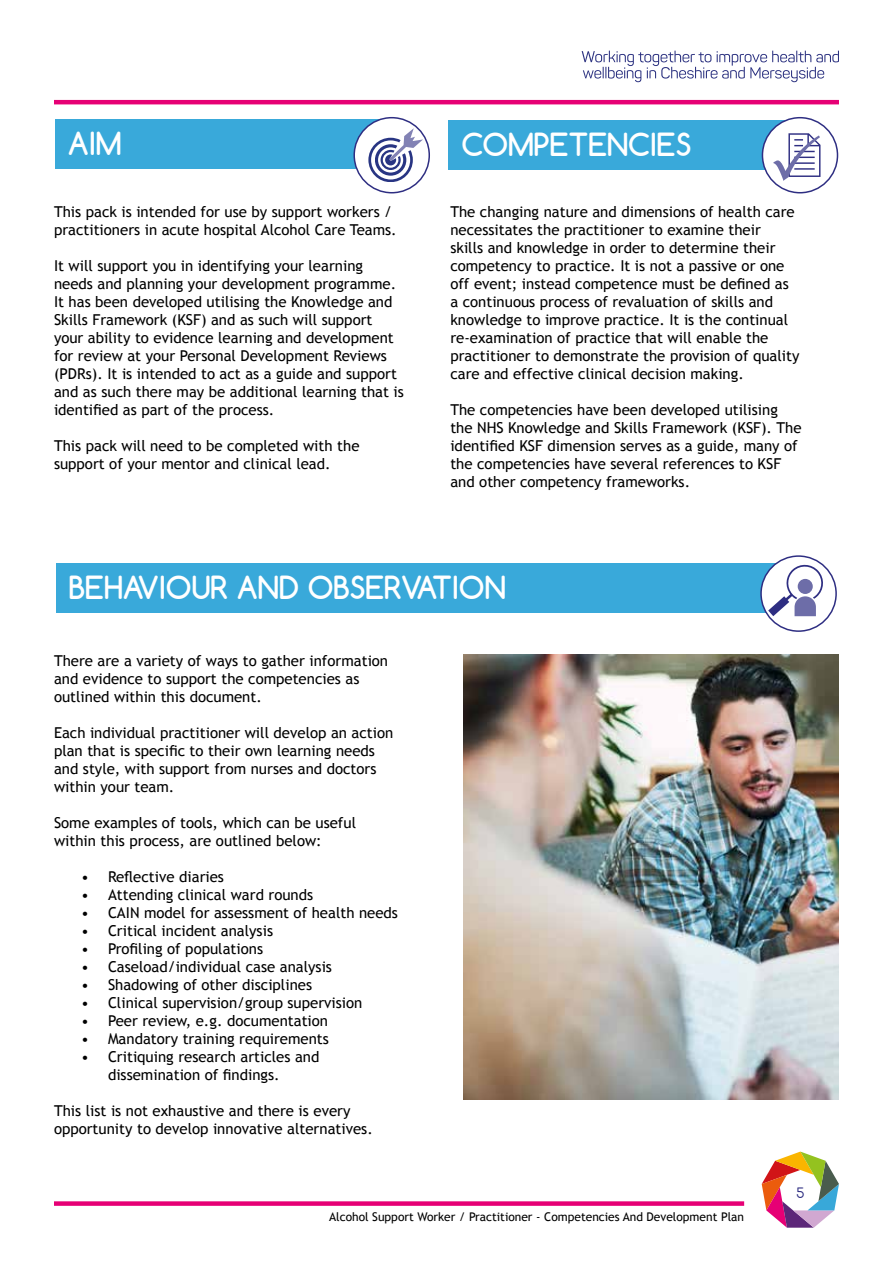
<style>
.page{position:relative;width:893px;height:1263px;background:#fff}
.page>*{position:absolute;margin:0;border:0;box-sizing:border-box;transform-origin:0 0}
.t1{font:700 30px "Comfortaa";color:#fff}
.t2{font:15px/18px "Trebuchet MS";color:#000}
.t3{font:13.5px "Comfortaa";color:#2e2e82}
.t4{font:12px "Trebuchet MS";color:#000}
</style>
<div class="page">
<hr style="left:54px;top:100px;width:785px;height:4px;background:#e60075">
<svg style="left:582px;top:51px;width:257px;height:31px"></svg>
<div style="left:54px;top:1201px;width:690px;height:5px;background:#e60075"></div>
<svg style="left:762px;top:1151px;width:77px;height:77px"></svg>
<div style="left:449px;top:120px;width:351px;height:49px;background:#39a9da"></div>
<div style="left:55px;top:119px;width:337px;height:49px;background:#39a9da"></div>
<div style="left:56px;top:563px;width:747px;height:49px;background:#39a9da"></div>
<div style="left:762px;top:118px;width:75px;height:75px;background:#fff;border-radius:50%"></div>
<div style="left:762px;top:117px;width:76px;height:76px;border:2px solid #2e2e82;border-radius:50%"></div>
<svg style="left:773px;top:133px;width:47px;height:48px"></svg>
<div style="left:354px;top:118px;width:75px;height:75px;background:#fff;border-radius:50%"></div>
<div style="left:353px;top:117px;width:77px;height:76px;border:2px solid #2e2e82;border-radius:50%"></div>
<img style="left:463px;top:655px;width:376px;height:444px">
<div style="left:761px;top:556px;width:75px;height:75px;background:#fff;border-radius:50%"></div>
<div style="left:760px;top:555px;width:77px;height:77px;border:2px solid #2e2e82;border-radius:50%"></div>
<svg style="left:768px;top:563px;width:57px;height:53px"></svg>
<svg style="left:368px;top:128px;width:55px;height:54px"></svg>
<h1 class="t1" style="left:68px;top:125px;width:55px">AIM</h1>
<h1 class="t1" style="left:461px;top:126px;width:231px">COMPETENCIES</h1>
<p class="t2" style="left:54px;top:203px;width:344px">This pack is intended for use by support workers / practitioners in acute hospital Alcohol Care Teams.</p>
<p class="t2" style="left:54px;top:257px;width:351px">It will support you in identifying your learning needs and planning your development programme.<br>It has been developed utilising the Knowledge and Skills Framework (KSF) and as such will support your ability to evidence learning and development for review at your Personal Development Reviews (PDRs). It is intended to act as a guide and support and as such there may be additional learning that is identified as part of the process.</p>
<p class="t2" style="left:54px;top:437px;width:307px">This pack will need to be completed with the support of your mentor and clinical lead.</p>
<p class="t2" style="left:450px;top:203px;width:351px">The changing nature and dimensions of health care necessitates the practitioner to examine their<br>skills and knowledge in order to determine their competency to practice. It is not a passive or one off event; instead competence must be defined as a continuous process of revaluation of skills and knowledge to improve practice. It is the continual re-examination of practice that will enable the practitioner to demonstrate the provision of quality care and effective clinical decision making.</p>
<p class="t2" style="left:450px;top:401px;width:353px">The competencies have been developed utilising the NHS Knowledge and Skills Framework (KSF). The identified KSF dimension serves as a guide, many of the competencies have several references to KSF and other competency frameworks.</p>
<h1 class="t1" style="left:69px;top:569px;width:438px">BEHAVIOUR AND OBSERVATION</h1>
<p class="t2" style="left:54px;top:651px;width:336px">There are a variety of ways to gather information and evidence to support the competencies as outlined within this document.</p>
<p class="t2" style="left:54px;top:723px;width:341px">Each individual practitioner will develop an action plan that is specific to their own learning needs and style, with support from nurses and doctors within your team.</p>
<p class="t2" style="left:54px;top:813px;width:304px">Some examples of tools, which can be useful within this process, are outlined below:</p>
<p class="t2" style="left:81px;top:867px;width:145px">• Reflective diaries</p>
<p class="t2" style="left:81px;top:885px;width:234px">• Attending clinical ward rounds</p>
<p class="t2" style="left:81px;top:903px;width:319px">• CAIN model for assessment of health needs</p>
<p class="t2" style="left:81px;top:921px;width:194px">• Critical incident analysis</p>
<p class="t2" style="left:81px;top:939px;width:184px">• Profiling of populations</p>
<p class="t2" style="left:81px;top:957px;width:252px">• Caseload/individual case analysis</p>
<p class="t2" style="left:81px;top:975px;width:233px">• Shadowing of other disciplines</p>
<p class="t2" style="left:81px;top:993px;width:283px">• Clinical supervision/group supervision</p>
<p class="t2" style="left:81px;top:1011px;width:249px">• Peer review, e.g. documentation</p>
<p class="t2" style="left:81px;top:1029px;width:249px">• Mandatory training requirements</p>
<p class="t2" style="left:108px;top:1047px;width:213px;text-indent:-27px">• Critiquing research articles and dissemination of findings.</p>
<p class="t2" style="left:54px;top:1101px;width:320px">This list is not exhaustive and there is every opportunity to develop innovative alternatives.</p>
<p class="t4" style="left:329px;top:1210px;width:416px">Alcohol Support Worker / Practitioner - Competencies And Development Plan</p>
<p class="t3" style="left:796px;top:1184px;width:9px">5</p>
</div>
